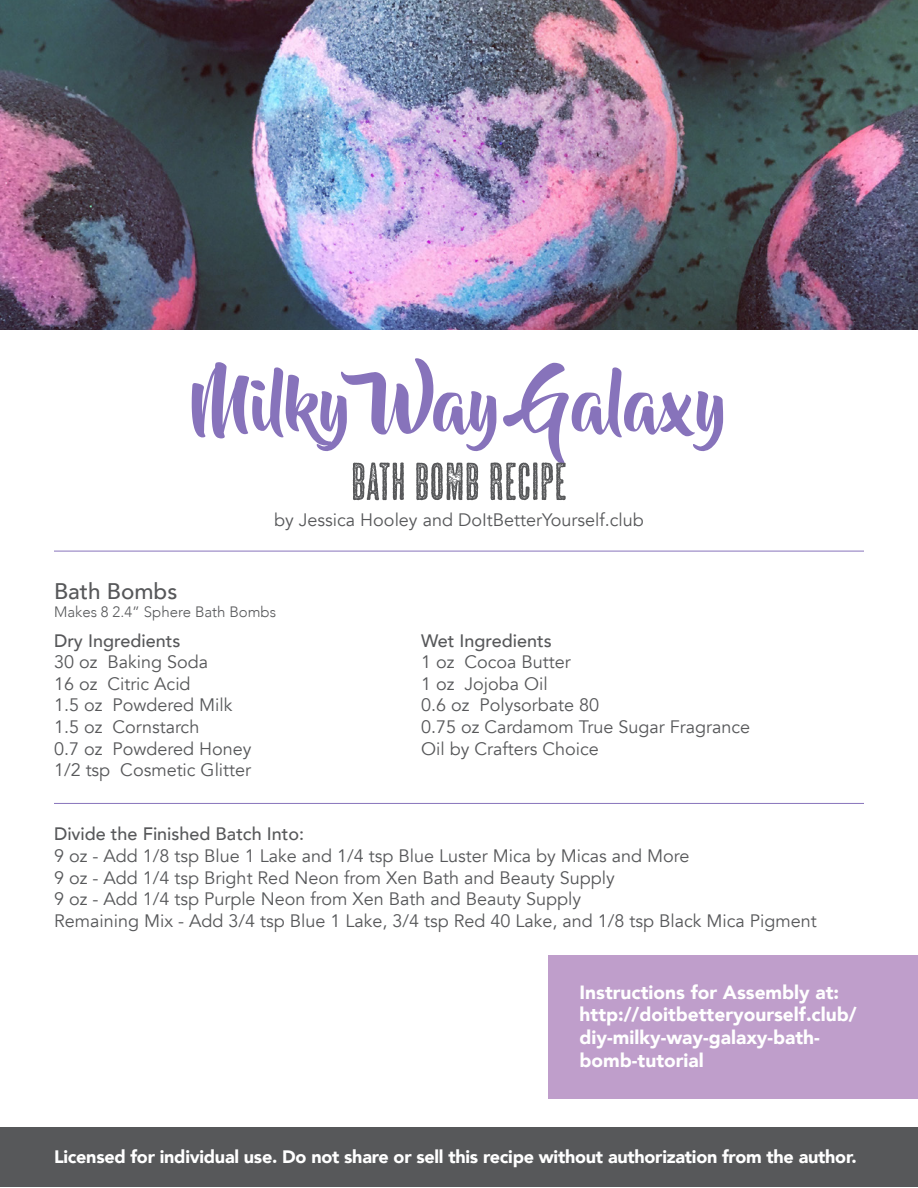
<style>
.page{position:relative;width:918px;height:1188px;background:#fff}
.page>*{position:absolute;margin:0;border:0;box-sizing:border-box;transform-origin:0 0}
.t1{font:72.6px "Beyond The Mountains";color:#8773bb}
.t2{font:53.7px "Huntress";color:#57585a}
.t3{font:500 22.5px "Avenir";color:#57585a}
.t4{font:900 19.05px/23px "Avenir";color:#fff}
.t5{font:18px/21.6px "Avenir";color:#57585a}
.t6{font:900 18px "Avenir";letter-spacing:-.015em;color:#fff}
.t7{font:500 18px "Avenir";color:#57585a}
.t8{font:300 15px "Avenir";color:#57585a}
</style>
<div class="page">
<div style="left:1px;top:1128px;width:917px;height:59px;background:#57585a"></div>
<img style="left:0;top:0;width:918px;height:329px">
<hr style="left:54px;top:551px;width:810px;height:1px;background:#8773bb">
<hr style="left:54px;top:803px;width:810px;height:1px;background:#8773bb">
<div style="left:548px;top:955px;width:369px;height:143px;background:#bf9ecb"></div>
<p class="t1" style="left:192px;top:364px;width:536px">Milky Way Galaxy</p>
<p class="t2" style="left:351px;top:450px;width:218px">BATH BOMB RECIPE</p>
<p class="t5" style="left:274px;top:510px;width:371px">by Jessica Hooley and DoItBetterYourself.club</p>
<p class="t3" style="left:54px;top:571px;width:125px">Bath Bombs</p>
<p class="t8" style="left:54px;top:602px;width:224px">Makes 8 2.4” Sphere Bath Bombs</p>
<p class="t7" style="left:54px;top:625px;width:128px">Dry Ingredients</p>
<p class="t5" style="left:54px;top:651px;width:156px">30 oz Baking Soda</p>
<p class="t5" style="left:54px;top:673px;width:138px">16 oz Citric Acid</p>
<p class="t5" style="left:54px;top:695px;width:180px">1.5 oz Powdered Milk</p>
<p class="t5" style="left:54px;top:716px;width:147px">1.5 oz Cornstarch</p>
<p class="t5" style="left:54px;top:738px;width:199px">0.7 oz Powdered Honey</p>
<p class="t5" style="left:54px;top:759px;width:199px">1/2 tsp Cosmetic Glitter</p>
<p class="t7" style="left:421px;top:625px;width:132px">Wet Ingredients</p>
<p class="t5" style="left:421px;top:651px;width:151px">1 oz Cocoa Butter</p>
<p class="t5" style="left:421px;top:673px;width:128px">1 oz Jojoba Oil</p>
<p class="t5" style="left:421px;top:695px;width:180px">0.6 oz Polysorbate 80</p>
<p class="t5" style="left:421px;top:716px;width:331px">0.75 oz Cardamom True Sugar Fragrance<br>Oil by Crafters Choice</p>
<p class="t7" style="left:54px;top:818px;width:252px">Divide the Finished Batch Into:</p>
<p class="t5" style="left:54px;top:845px;width:637px">9 oz - Add 1/8 tsp Blue 1 Lake and 1/4 tsp Blue Luster Mica by Micas and More</p>
<p class="t5" style="left:54px;top:867px;width:562px">9 oz - Add 1/4 tsp Bright Red Neon from Xen Bath and Beauty Supply</p>
<p class="t5" style="left:54px;top:888px;width:529px">9 oz - Add 1/4 tsp Purple Neon from Xen Bath and Beauty Supply</p>
<p class="t5" style="left:54px;top:910px;width:764px">Remaining Mix - Add 3/4 tsp Blue 1 Lake, 3/4 tsp Red 40 Lake, and 1/8 tsp Black Mica Pigment</p>
<p class="t4" style="left:580px;top:980px;width:279px">Instructions for Assembly at: http://doitbetteryourself.club/ diy-milky-way-galaxy-bath&shy;bomb-tutorial</p>
<p class="t6" style="left:54px;top:1141px;width:804px">Licensed for individual use. Do not share or sell this recipe without authorization from the author.</p>
</div>
